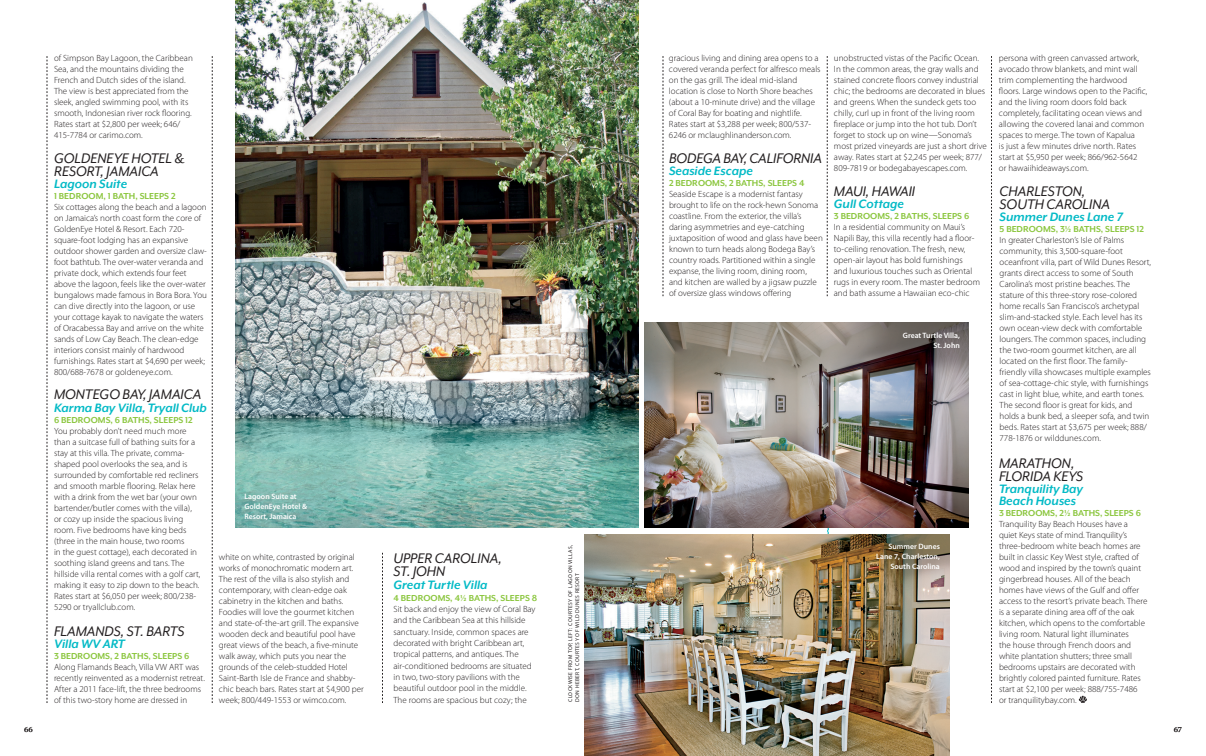
<style>
.page{position:relative;width:1206px;height:756px;background:#fff}
.page>*{position:absolute;margin:0;border:0;box-sizing:border-box;transform-origin:0 0}
.t1{font:italic 16px/13px "Mr Eaves XL Mod OT";color:#231f20}
.t2{font:italic 700 14px/12px "Mr Eaves XL Mod OT";color:#03bac6}
.t3{font:700 10px "Mr Eaves XL Mod OT";color:#8bc63e}
.t4{font:300 9px/11px "Myriad Pro";color:#231f20}
.t5{font:8px "Chronicle Text G1";color:#231f20}
.t6{font:600 7.8px/10px "Myriad Pro";color:#fff;text-align:right}
.t7{font:5.5px/7px "Myriad Pro";letter-spacing:.07em;color:#231f20}
</style>
<div class="page">
<svg style="left:47px;top:56px;width:1px;height:647px"></svg>
<svg style="left:212px;top:56px;width:1px;height:647px"></svg>
<svg style="left:827px;top:528px;width:2px;height:6px"></svg>
<svg style="left:827px;top:56px;width:1px;height:240px"></svg>
<svg style="left:663px;top:56px;width:1px;height:240px"></svg>
<svg style="left:382px;top:553px;width:1px;height:150px"></svg>
<svg style="left:991px;top:56px;width:1px;height:647px"></svg>
<img style="left:236px;top:0;width:402px;height:528px">
<img style="left:644px;top:322px;width:325px;height:206px">
<img style="left:584px;top:534px;width:366px;height:222px">
<svg style="left:1079px;top:696px;width:8px;height:7px"></svg>
<div style="left:864px;top:531px;width:88px;height:51px;background:#231f20;opacity:.3"></div>
<p class="t4" style="left:54px;top:52px;width:140px">of Simpson Bay Lagoon, the Caribbean Sea, and the mountains dividing the French and Dutch sides of the island.<br>The view is best appreciated from the sleek, angled swimming pool, with its smooth, Indonesian river rock flooring.<br>Rates start at $2,800 per week; 646/ 415-7784 or carimo.com.</p>
<h1 class="t1" style="left:54px;top:151px;width:132px">GOLDENEYE HOTEL &amp;<br>RESORT, JAMAICA</h1>
<h2 class="t2" style="left:54px;top:178px;width:75px">Lagoon Suite</h2>
<p class="t3" style="left:54px;top:190px;width:123px">1 BEDROOM, 1 BATH, SLEEPS 2</p>
<p class="t4" style="left:54px;top:201px;width:155px">Six cottages along the beach and a lagoon on Jamaica’s north coast form the core of GoldenEye Hotel &amp; Resort. Each 720- square-foot lodging has an expansive outdoor shower garden and oversize claw&shy;foot bathtub. The over-water veranda and private dock, which extends four feet above the lagoon, feels like the over-water bungalows made famous in Bora Bora. You can dive directly into the lagoon, or use your cottage kayak to navigate the waters of Oracabessa Bay and arrive on the white sands of Low Cay Beach. The clean-edge interiors consist mainly of hardwood furnishings. Rates start at $4,690 per week; 800/688-7678 or goldeneye.com.</p>
<h1 class="t1" style="left:54px;top:388px;width:149px">MONTEGO BAY, JAMAICA</h1>
<h2 class="t2" style="left:54px;top:402px;width:155px">Karma Bay Villa, Tryall Club</h2>
<p class="t3" style="left:54px;top:415px;width:140px">6 BEDROOMS, 6 BATHS, SLEEPS 12</p>
<p class="t4" style="left:54px;top:426px;width:148px">You probably don’t need much more than a suitcase full of bathing suits for a stay at this villa. The private, comma&shy;shaped pool overlooks the sea, and is surrounded by comfortable red recliners and smooth marble flooring. Relax here with a drink from the wet bar (your own bartender/butler comes with the villa), or cozy up inside the spacious living room. Five bedrooms have king beds (three in the main house, two rooms<br>in the guest cottage), each decorated in soothing island greens and tans. The hillside villa rental comes with a golf cart, making it easy to zip down to the beach.<br>Rates start at $6,050 per week; 800/238- 5290 or tryallclub.com.</p>
<h1 class="t1" style="left:54px;top:624px;width:132px">FLAMANDS, ST. BARTS</h1>
<h2 class="t2" style="left:54px;top:637px;width:72px">Villa WV ART</h2>
<p class="t3" style="left:54px;top:650px;width:137px">3 BEDROOMS, 2 BATHS, SLEEPS 6</p>
<p class="t4" style="left:54px;top:661px;width:152px">Along Flamands Beach, Villa VW ART was recently reinvented as a modernist retreat.<br>After a 2011 face-lift, the three bedrooms of this two-story home are dressed in</p>
<p class="t6" style="left:244px;top:491px;width:64px;text-align:left">Lagoon Suite at<br>GoldenEye Hotel &amp;<br>Resort, Jamaica</p>
<p class="t4" style="left:219px;top:551px;width:146px">white on white, contrasted by original works of monochromatic modern art.<br>The rest of the villa is also stylish and contemporary, with clean-edge oak cabinetry in the kitchen and baths.<br>Foodies will love the gourmet kitchen and state-of-the-art grill. The expansive wooden deck and beautiful pool have great views of the beach, a five-minute walk away, which puts you near the grounds of the celeb-studded Hotel Saint-Barth Isle de France and shabby&shy;chic beach bars. Rates start at $4,900 per week; 800/449-1553 or wimco.com.</p>
<h1 class="t1" style="left:394px;top:551px;width:110px">UPPER CAROLINA,<br>ST. JOHN</h1>
<h2 class="t2" style="left:394px;top:578px;width:96px">Great Turtle Villa</h2>
<p class="t3" style="left:394px;top:592px;width:145px">4 BEDROOMS, 4½ BATHS, SLEEPS 8</p>
<p class="t4" style="left:394px;top:603px;width:144px;line-height:11.3px">Sit back and enjoy the view of Coral Bay and the Caribbean Sea at this hillside sanctuary. Inside, common spaces are decorated with bright Caribbean art, tropical patterns, and antiques. The air-conditioned bedrooms are situated in two, two-story pavilions with the beautiful outdoor pool in the middle.<br>The rooms are spacious but cozy; the</p>
<p class="t7" style="left:567px;top:702px;width:158px;rotate:-90deg">Clockwise from top, left: Courtesy of Lagoon Villas,<br>Don Hebert, Courtesy of Wild Dunes Resort</p>
<p class="t4" style="left:669px;top:52px;width:153px">gracious living and dining area opens to a covered veranda perfect for alfresco meals on the gas grill. The ideal mid-island location is close to North Shore beaches (about a 10-minute drive) and the village of Coral Bay for boating and nightlife.<br>Rates start at $3,288 per week; 800/537- 6246 or mclaughlinanderson.com.</p>
<p class="t4" style="left:834px;top:52px;width:154px">unobstructed vistas of the Pacific Ocean.<br>In the common areas, the gray walls and stained concrete floors convey industrial chic; the bedrooms are decorated in blues and greens. When the sundeck gets too chilly, curl up in front of the living room fireplace or jump into the hot tub. Don’t forget to stock up on wine—Sonoma’s most prized vineyards are just a short drive away. Rates start at $2,245 per week; 877/ 809-7819 or bodegabayescapes.com.</p>
<p class="t4" style="left:999px;top:52px;width:150px">persona with green canvassed artwork, avocado throw blankets, and mint wall trim complementing the hardwood floors. Large windows open to the Pacific, and the living room doors fold back completely, facilitating ocean views and allowing the covered lanai and common spaces to merge. The town of Kapalua<br>is just a few minutes drive north. Rates start at $5,950 per week; 866/962-5642<br>or hawaiihideaways.com.</p>
<h1 class="t1" style="left:669px;top:151px;width:155px">BODEGA BAY, CALIFORNIA</h1>
<h2 class="t2" style="left:669px;top:165px;width:85px">Seaside Escape</h2>
<p class="t3" style="left:669px;top:177px;width:137px">2 BEDROOMS, 2 BATHS, SLEEPS 4</p>
<p class="t4" style="left:669px;top:188px;width:155px">Seaside Escape is a modernist fantasy brought to life on the rock-hewn Sonoma coastline. From the exterior, the villa’s daring asymmetries and eye-catching juxtaposition of wood and glass have been known to turn heads along Bodega Bay’s country roads. Partitioned within a single expanse, the living room, dining room, and kitchen are walled by a jigsaw puzzle of oversize glass windows offering</p>
<h1 class="t1" style="left:834px;top:185px;width:83px">MAUI, HAWAII</h1>
<h1 class="t1" style="left:1000px;top:184px;width:112px">CHARLESTON,<br>SOUTH CAROLINA</h1>
<h2 class="t2" style="left:1000px;top:211px;width:125px">Summer Dunes Lane 7</h2>
<p class="t3" style="left:1000px;top:223px;width:146px">5 BEDROOMS, 3½ BATHS, SLEEPS 12</p>
<p class="t4" style="left:1000px;top:234px;width:153px">In greater Charleston’s Isle of Palms community, this 3,500-square-foot oceanfront villa, part of Wild Dunes Resort, grants direct access to some of South Carolina’s most pristine beaches. The stature of this three-story rose-colored home recalls San Francisco’s archetypal slim-and-stacked style. Each level has its own ocean-view deck with comfortable loungers. The common spaces, including the two-room gourmet kitchen, are all located on the first floor. The family&shy;friendly villa showcases multiple examples of sea-cottage-chic style, with furnishings cast in light blue, white, and earth tones.<br>The second floor is great for kids, and holds a bunk bed, a sleeper sofa, and twin beds. Rates start at $3,675 per week; 888/ 778-1876 or wilddunes.com.</p>
<h2 class="t2" style="left:834px;top:198px;width:72px">Gull Cottage</h2>
<p class="t3" style="left:834px;top:211px;width:137px">3 BEDROOMS, 2 BATHS, SLEEPS 6</p>
<p class="t4" style="left:834px;top:222px;width:148px">In a residential community on Maui’s Napili Bay, this villa recently had a floor&shy;to-ceiling renovation. The fresh, new, open-air layout has bold furnishings<br>and luxurious touches such as Oriental rugs in every room. The master bedroom and bath assume a Hawaiian eco-chic</p>
<p class="t6" style="left:903px;top:331px;width:59px">Great Turtle Villa,<br>St. John</p>
<p class="t6" style="left:876px;top:541px;width:65px">Summer Dunes<br>Lane 7, Charleston,<br>South Carolina</p>
<h1 class="t1" style="left:999px;top:456px;width:85px">MARATHON,<br>FLORIDA KEYS</h1>
<h2 class="t2" style="left:999px;top:483px;width:86px">Tranquility Bay<br>Beach Houses</h2>
<p class="t3" style="left:999px;top:507px;width:144px">3 BEDROOMS, 2½ BATHS, SLEEPS 6</p>
<p class="t4" style="left:999px;top:518px;width:150px">Tranquility Bay Beach Houses have a quiet Keys state of mind. Tranquility’s three-bedroom white beach homes are built in classic Key West style, crafted of wood and inspired by the town’s quaint gingerbread houses. All of the beach homes have views of the Gulf and offer access to the resort’s private beach. There is a separate dining area off of the oak kitchen, which opens to the comfortable living room. Natural light illuminates<br>the house through French doors and white plantation shutters; three small bedrooms upstairs are decorated with brightly colored painted furniture. Rates start at $2,100 per week; 888/755-7486<br>or tranquilitybay.com.</p>
<p class="t5" style="left:24px;top:723px;width:10px">66</p>
<p class="t5" style="left:1174px;top:723px;width:10px">67</p>
</div>
